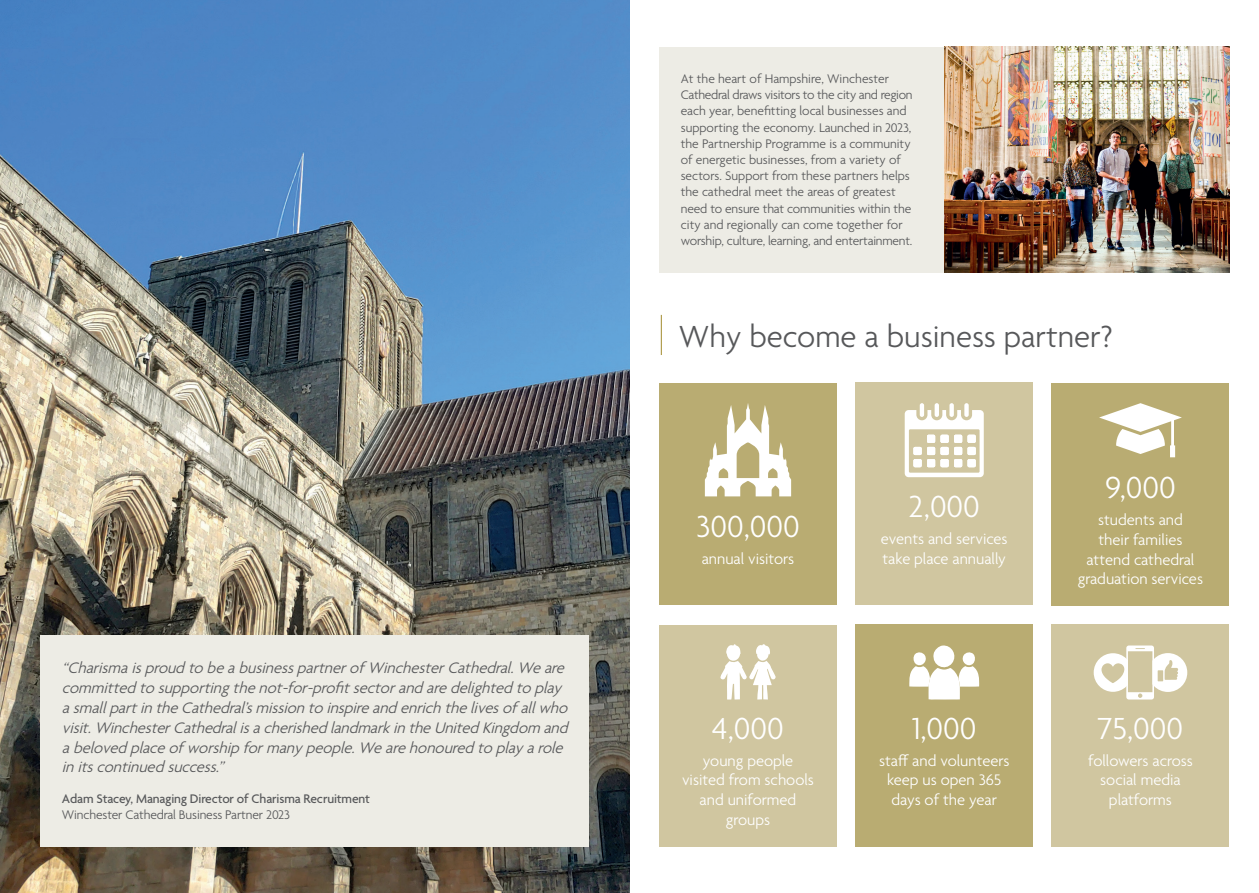
<style>
.page{position:relative;width:1259px;height:893px;background:#fff}
.page>*{position:absolute;margin:0;border:0;box-sizing:border-box;transform-origin:0 0}
.t1{font:300 33px "Agenda";color:#fff}
.t2{font:300 33px "Agenda";color:#57585a}
.t3{font:italic 300 16.5px/19.8px "Agenda";color:#57585a}
.t4{font:300 16.5px/19.8px "Agenda";color:#fff;text-align:center}
.t5{font:300 13.5px/16.2px "Agenda";letter-spacing:-.005em;color:#57585a}
.t6{font:500 13.5px "Agenda";letter-spacing:-.01em;color:#57585a}
</style>
<div class="page">
<img style="left:0;top:0;width:629px;height:893px">
<div style="left:40px;top:635px;width:549px;height:211px;background:#edece5"></div>
<div style="left:659px;top:625px;width:177px;height:221px;background:#d0c6a0"></div>
<div style="left:1051px;top:384px;width:178px;height:222px;background:#b9ac72"></div>
<div style="left:855px;top:624px;width:178px;height:222px;background:#b9ac72"></div>
<div style="left:855px;top:383px;width:178px;height:222px;background:#d0c6a0"></div>
<div style="left:1051px;top:624px;width:178px;height:222px;background:#d0c6a0"></div>
<div style="left:659px;top:384px;width:177px;height:221px;background:#b9ac72"></div>
<div style="left:659px;top:47px;width:285px;height:225px;background:#edece5"></div>
<hr style="left:661px;top:315px;width:1px;height:40px;background:#ad9845">
<img style="left:944px;top:47px;width:285px;height:225px">
<svg style="left:1093px;top:645px;width:94px;height:54px"></svg>
<svg style="left:904px;top:403px;width:79px;height:74px"></svg>
<svg style="left:964px;top:403px;width:4px;height:14px"></svg>
<div style="left:927px;top:435px;width:8px;height:8px;background:#fff;border-radius:2px"></div>
<div style="left:940px;top:435px;width:8px;height:8px;background:#fff;border-radius:2px"></div>
<div style="left:954px;top:435px;width:8px;height:8px;background:#fff;border-radius:2px"></div>
<div style="left:967px;top:435px;width:8px;height:8px;background:#fff;border-radius:2px"></div>
<div style="left:913px;top:447px;width:8px;height:8px;background:#fff;border-radius:2px"></div>
<div style="left:927px;top:447px;width:8px;height:8px;background:#fff;border-radius:2px"></div>
<div style="left:940px;top:447px;width:8px;height:8px;background:#fff;border-radius:2px"></div>
<div style="left:954px;top:447px;width:8px;height:8px;background:#fff;border-radius:2px"></div>
<div style="left:967px;top:447px;width:8px;height:8px;background:#fff;border-radius:2px"></div>
<div style="left:913px;top:459px;width:8px;height:8px;background:#fff;border-radius:2px"></div>
<div style="left:927px;top:459px;width:8px;height:8px;background:#fff;border-radius:2px"></div>
<div style="left:940px;top:459px;width:8px;height:8px;background:#fff;border-radius:2px"></div>
<div style="left:954px;top:459px;width:8px;height:8px;background:#fff;border-radius:2px"></div>
<div style="left:967px;top:459px;width:8px;height:8px;background:#fff;border-radius:2px"></div>
<svg style="left:720px;top:644px;width:56px;height:55px"></svg>
<svg style="left:909px;top:645px;width:70px;height:55px"></svg>
<svg style="left:705px;top:403px;width:86px;height:93px"></svg>
<svg style="left:1099px;top:403px;width:83px;height:54px"></svg>
<p class="t5" style="left:681px;top:71px;width:233px">At the heart of Hampshire, Winchester Cathedral draws visitors to the city and region each year, benefitting local businesses and supporting the economy. Launched in 2023, the Partnership Programme is a community of energetic businesses, from a variety of sectors. Support from these partners helps the cathedral meet the areas of greatest need to ensure that communities within the city and regionally can come together for worship, culture, learning, and entertainment.</p>
<h1 class="t2" style="left:679px;top:318px;width:435px">Why become a business partner?</h1>
<h1 class="t1" style="left:696px;top:509px;width:105px">300,000</h1>
<p class="t4" style="left:701px;top:550px;width:94px">annual visitors</p>
<h1 class="t1" style="left:908px;top:489px;width:73px">2,000</h1>
<p class="t4" style="left:881px;top:530px;width:128px;text-align:left">events and services take place annually</p>
<p class="t3" style="left:62px;top:659px;width:512px">“Charismaisproudtobeabusinesspartnerof WinchesterCathedral.Weare committedtosupportingthenot-for-profitsectorandaredelightedtoplay asmallpartintheCathedral’smissiontoinspireandenrichthelivesof allwho visit.WinchesterCathedralisacherishedlandmarkintheUnitedKingdom and abelovedplaceof worshipformanypeople.Wearehonouredtoplayarole initscontinuedsuccess.”</p>
<h1 class="t1" style="left:712px;top:710px;width:73px">4,000</h1>
<p class="t4" style="left:682px;top:751px;width:133px">young people visited from schools and uniformed groups</p>
<h1 class="t1" style="left:912px;top:710px;width:66px">1,000</h1>
<p class="t4" style="left:879px;top:751px;width:132px">staff and volunteers keep us open 365</p>
<p class="t6" style="left:62px;top:791px;width:310px">Adam Stacey, Managing Director of Charisma Recruitment</p>
<p class="t4" style="left:891px;top:791px;width:107px">days of the year</p>
<p class="t5" style="left:62px;top:807px;width:230px">Winchester Cathedral Business Partner 2023</p>
<h1 class="t1" style="left:1105px;top:470px;width:72px">9,000</h1>
<p class="t4" style="left:1078px;top:511px;width:127px">students and<br>their families attend cathedral graduation services</p>
<h1 class="t1" style="left:1098px;top:710px;width:87px">75,000</h1>
<p class="t4" style="left:1088px;top:751px;width:106px">followers across social media platforms</p>
</div>
